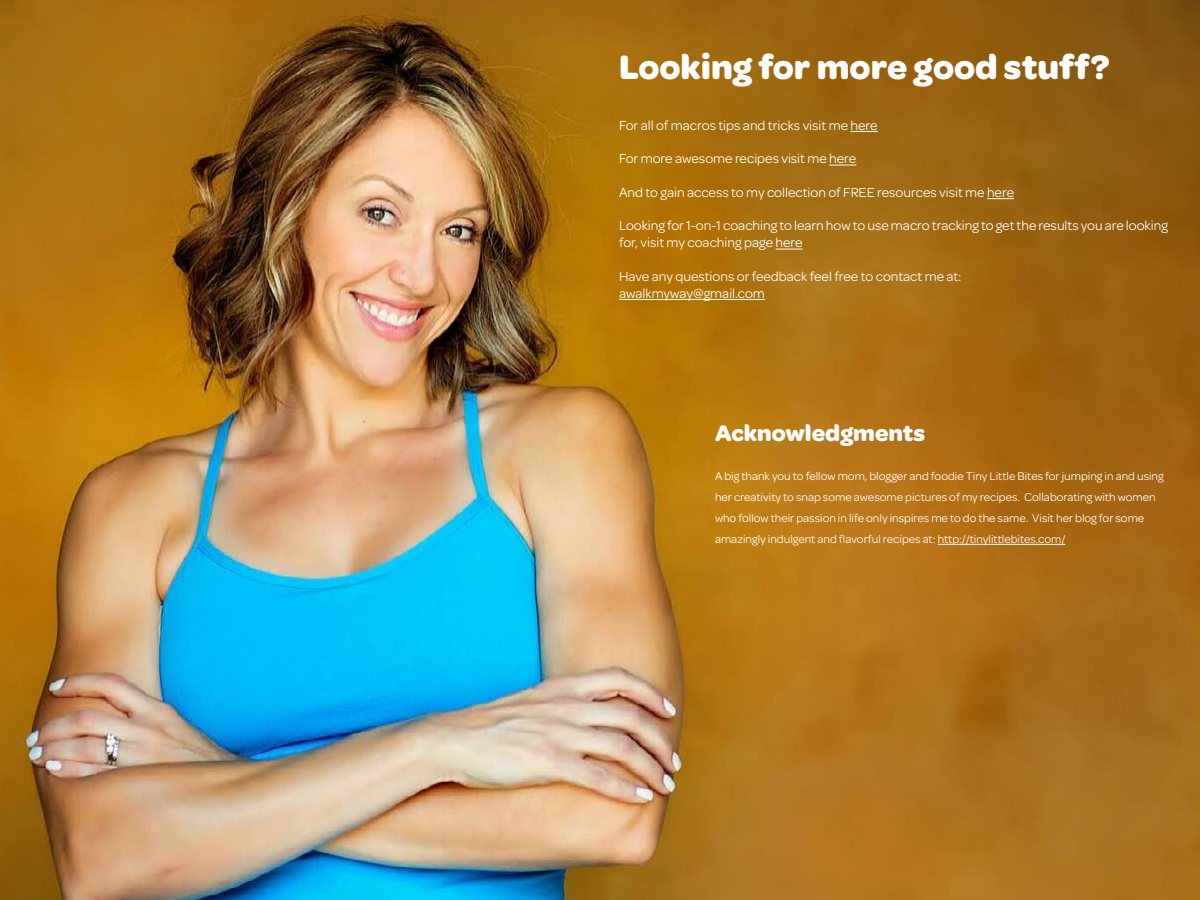
<style>
.page{position:relative;width:1200px;height:900px;background:#fff}
.page>*{position:absolute;margin:0;border:0;box-sizing:border-box;transform-origin:0 0}
.t1{font:700 36px "Omnes";color:#fff}
.t2{font:700 24px "Omnes";color:#fff}
.t3{font:14px/16.8px "Omnes";color:#fff}
.t4{font:12px/21px "Omnes";color:#fff}
</style>
<div class="page">
<img style="left:0;top:0;width:1200px;height:900px">
<hr style="left:938px;top:544px;width:127px;height:1px;background:#fff">
<svg style="left:851px;top:131px;width:27px;height:1px"></svg>
<svg style="left:829px;top:165px;width:27px;height:1px"></svg>
<svg style="left:987px;top:198px;width:27px;height:1px"></svg>
<svg style="left:776px;top:249px;width:27px;height:1px"></svg>
<hr style="left:619px;top:299px;width:146px;height:1px;background:#fff">
<h1 class="t1" style="left:619px;top:41px;width:492px">Looking for more good stuff?</h1>
<p class="t3" style="left:619px;top:116px;width:260px">For all of macros tips and tricks visit me here</p>
<p class="t3" style="left:619px;top:149px;width:239px">For more awesome recipes visit me here</p>
<p class="t3" style="left:619px;top:183px;width:397px">And to gain access to my collection of FREE resources visit me here</p>
<p class="t3" style="left:619px;top:217px;width:551px">Looking for 1-on-1 coaching to learn how to use macro tracking to get the results you are looking for, visit my coaching page here</p>
<p class="t3" style="left:619px;top:267px;width:344px">Have any questions or feedback feel free to contact me at: awalkmyway@gmail.com</p>
<h2 class="t2" style="left:715px;top:415px;width:212px">Acknowledgments</h2>
<p class="t4" style="left:715px;top:465px;width:450px">A big thank you to fellow mom, blogger and foodie Tiny Little Bites for jumping in and using her creativity to snap some awesome pictures of my recipes. Collaborating with women who follow their passion in life only inspires me to do the same. Visit her blog for some amazingly indulgent and flavorful recipes at: http://tinylittlebites.com/</p>
</div>
